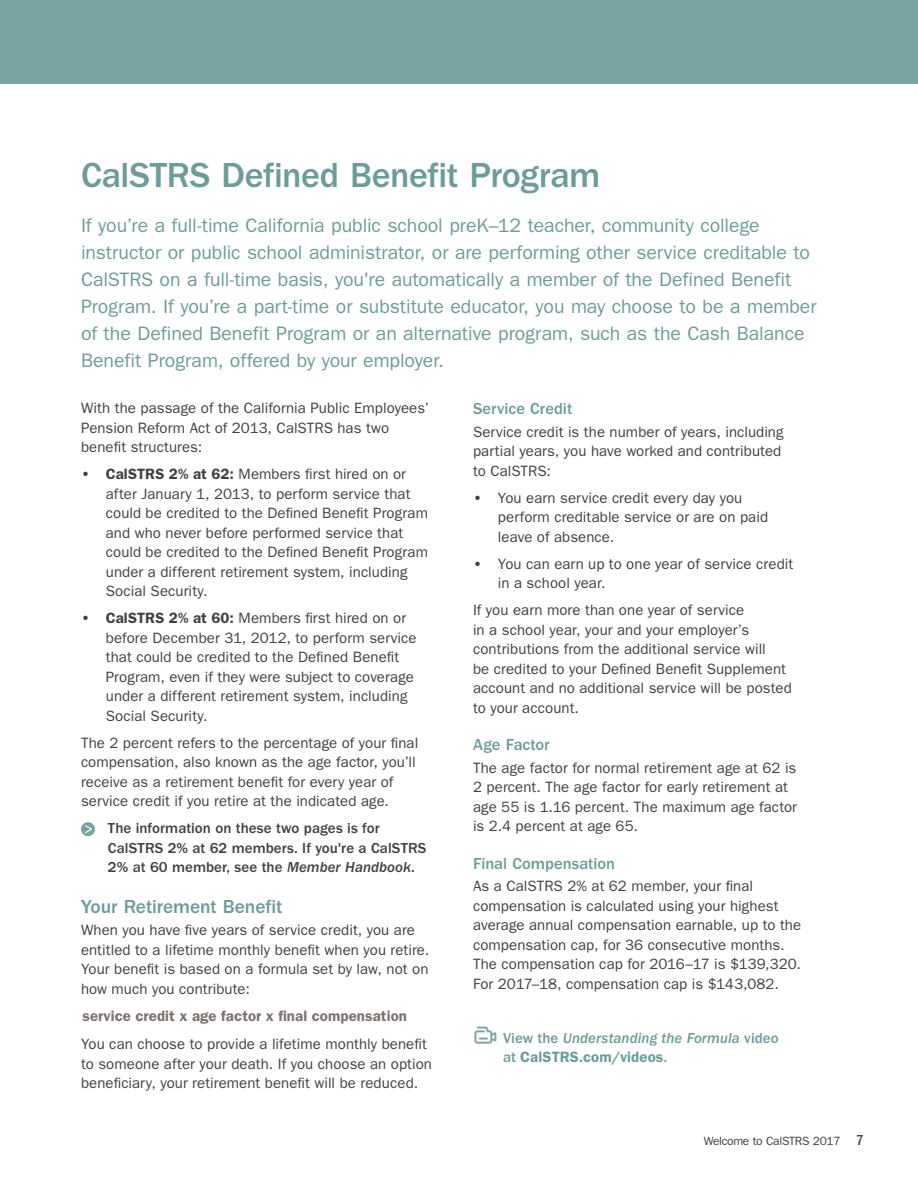
<style>
.page{position:relative;width:918px;height:1188px;background:#fff}
.page>*{position:absolute;margin:0;border:0;box-sizing:border-box;transform-origin:0 0}
.t1{font:500 36px "ITC Franklin Gothic Std";letter-spacing:-.01em;color:#6a9d9a}
.t2{font:19.5px/27px "ITC Franklin Gothic Std";letter-spacing:-.005em;color:#6a9d9a}
.t3{font:500 19.5px "ITC Franklin Gothic Std";letter-spacing:-.005em;color:#6a9d9a}
.t4{font:500 16.5px "ITC Franklin Gothic Std";color:#6a9d9a}
.t5{font:15px/19.5px "ITC Franklin Gothic Std";letter-spacing:.005em;color:#414042}
.t6{font:500 15px/19.5px "ITC Franklin Gothic Std";letter-spacing:.005em;color:#414042}
.t7{font:600 15px "ITC Franklin Gothic Std";letter-spacing:.005em;color:#7d716d}
.t8{font:15px "ITC Franklin Gothic Std Med It";letter-spacing:.005em;color:#6a9d9a}
.t9{font:600 15px "ITC Franklin Gothic Std";letter-spacing:.01em;color:#6a9d9a}
.t10{font:12px "ITC Franklin Gothic Std";letter-spacing:-.025em;color:#414042}
.s1{font-weight:600}
.s2{font-family:"ITC Franklin Gothic Std Med It";font-weight:400}
.s3{font-family:"ITC Franklin Gothic Std";font-weight:500}
.s4{font-weight:500}
.s5{font-weight:500;font-stretch:condensed;font-size:15px}
</style>
<div class="page">
<div style="left:0;top:0;width:918px;height:84px;background:#77a4a1"></div>
<div style="left:81px;top:822px;width:14px;height:14px;background:#77a4a1;border-radius:50%"></div>
<svg style="left:85px;top:825px;width:7px;height:8px"></svg>
<h1 class="t1" style="left:81px;top:155px;width:521px">CalSTRS Defined Benefit Program</h1>
<p class="t2" style="left:81px;top:212px;width:737px">If you’re a full-time California public school preK–12 teacher, community college instructor or public school administrator, or are performing other service creditable to CalSTRS on a full-time basis, you're automatically a member of the Defined Benefit Program. If you’re a part-time or substitute educator, you may choose to be a member of the Defined Benefit Program or an alternative program, such as the Cash Balance Benefit Program, offered by your employer.</p>
<p class="t5" style="left:81px;top:398px;width:350px">With the passage of the California Public Employees’<br>Pension Reform Act of 2013, CalSTRS has two benefit structures:</p>
<p class="t5" style="left:106px;top:464px;width:324px;text-indent:-25px"><span class="s1">• CalSTRS 2% at 62:</span> Members first hired on or after January 1, 2013, to perform service that could be credited to the Defined Benefit Program and who never before performed service that could be credited to the Defined Benefit Program under a different retirement system, including Social Security.</p>
<p class="t5" style="left:106px;top:608px;width:312px;text-indent:-25px"><span class="s1">• CalSTRS 2% at 60:</span> Members first hired on or before December 31, 2012, to perform service that could be credited to the Defined Benefit Program, even if they were subject to coverage under a different retirement system, including Social Security.</p>
<p class="t5" style="left:81px;top:733px;width:339px">The 2 percent refers to the percentage of your final compensation, also known as the age factor, you’ll receive as a retirement benefit for every year of service credit if you retire at the indicated age.</p>
<p class="t6" style="left:108px;top:819px;width:320px">The information on these two pages is for<br>CalSTRS 2% at 62 members. If you're a CalSTRS<br>2% at 60 member, see the <span class="s2">Member Handbook</span>.</p>
<h2 class="t3" style="left:81px;top:896px;width:203px">Your Retirement Benefit</h2>
<p class="t5" style="left:81px;top:921px;width:350px">When you have five years of service credit, you are entitled to a lifetime monthly benefit when you retire.<br>Your benefit is based on a formula set by law, not on how much you contribute:</p>
<p class="t7" style="left:82px;top:1007px;width:326px">service credit x age factor x final compensation</p>
<p class="t5" style="left:81px;top:1034px;width:353px">You can choose to provide a lifetime monthly benefit to someone after your death. If you choose an option beneficiary, your retirement benefit will be reduced.</p>
<p class="t4" style="left:473px;top:400px;width:101px">Service Credit</p>
<p class="t5" style="left:473px;top:422px;width:312px">Service credit is the number of years, including partial years, you have worked and contributed to CalSTRS:</p>
<p class="t5" style="left:498px;top:488px;width:272px;text-indent:-25px"><span class="s1">•</span> You earn service credit every day you perform creditable service or are on paid leave of absence.</p>
<p class="t5" style="left:498px;top:554px;width:297px;text-indent:-25px"><span class="s1">•</span> You can earn up to one year of service credit in a school year.</p>
<p class="t5" style="left:473px;top:600px;width:320px">If you earn more than one year of service<br>in a school year, your and your employer’s contributions from the additional service will<br>be credited to your Defined Benefit Supplement account and no additional service will be posted to your account.</p>
<p class="t4" style="left:473px;top:736px;width:78px">Age Factor</p>
<p class="t5" style="left:473px;top:758px;width:326px">The age factor for normal retirement age at 62 is 2 percent. The age factor for early retirement at age 55 is 1.16 percent. The maximum age factor is 2.4 percent at age 65.</p>
<p class="t4" style="left:473px;top:854px;width:144px">Final Compensation</p>
<p class="t5" style="left:473px;top:876px;width:330px">As a CalSTRS 2% at 62 member, your final compensation is calculated using your highest average annual compensation earnable, up to the compensation cap, for 36 consecutive months.<br>The compensation cap for 2016–17 is $139,320.<br>For 2017–18, compensation cap is $143,082.</p>
<p class="t8" style="left:503px;top:1029px;width:277px"><span class="s3">View the</span> Understanding the Formula <span class="s3">video</span></p>
<p class="t9" style="left:503px;top:1048px;width:166px"><span class="s4">at</span> CalSTRS.com/videos<span class="s4">.</span></p>
<p class="t10" style="left:704px;top:1134px;width:161px">Welcome to CalSTRS 2017 <span class="s5">7</span></p>
</div>
